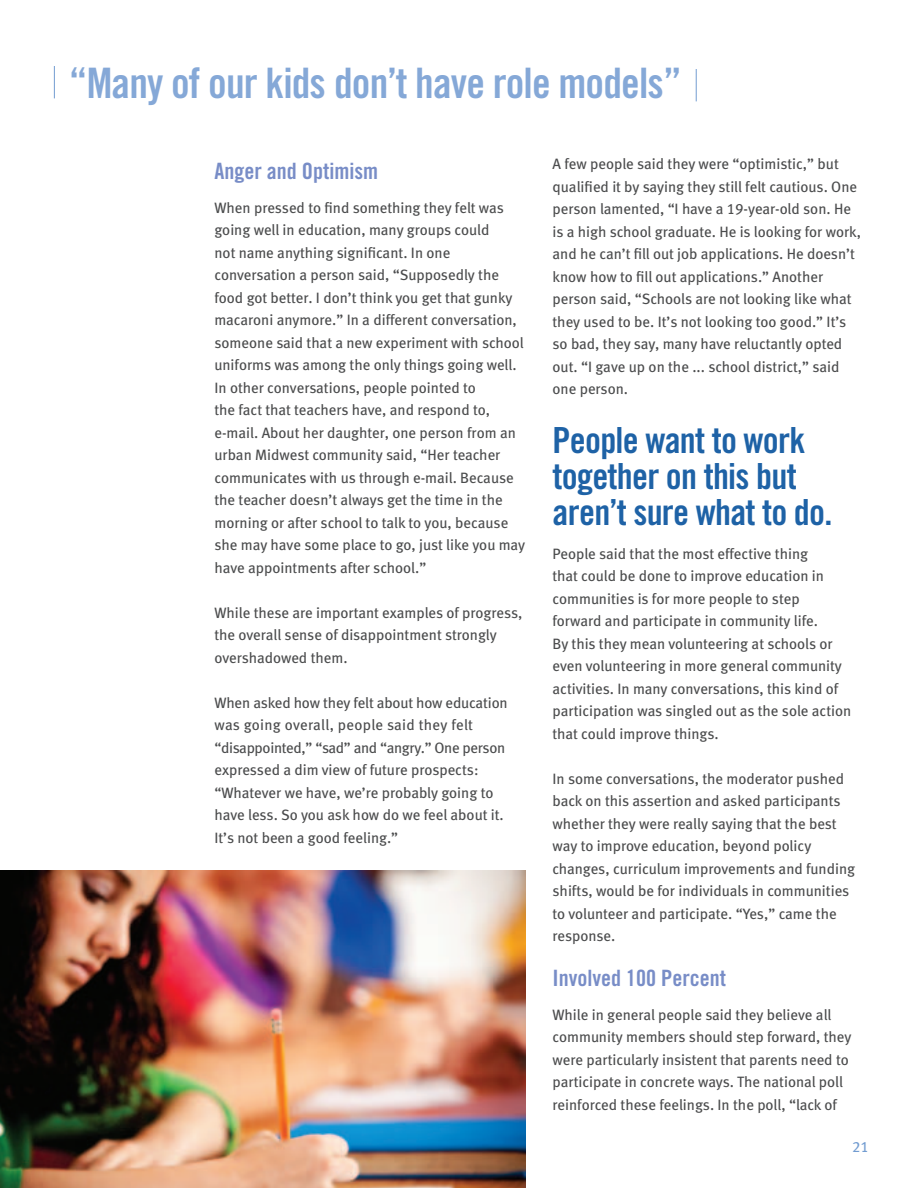
<style>
.page{position:relative;width:918px;height:1188px;background:#fff}
.page>*{position:absolute;margin:0;border:0;box-sizing:border-box;transform-origin:0 0}
.t1{font:42px "Trade Gothic Bold Cond Twenty";letter-spacing:-.02em;color:#85a8d7}
.t2{font:36px/36px "Trade Gothic Bold Cond Twenty";letter-spacing:-.02em;color:#1e62a6}
.t3{font:22.5px "Trade Gothic Bold Cond Twenty";color:#788dc7}
.t4{font:15px/22.5px "Meta Book LF";color:#4b4c4d}
.t5{font:15px "Meta Book LF";color:#729cd1}
</style>
<div class="page">
<hr style="left:54px;top:66px;width:1px;height:32px;background:#729cd1">
<hr style="left:696px;top:69px;width:1px;height:32px;background:#729cd1">
<img style="left:0;top:871px;width:526px;height:317px">
<h1 class="t1" style="left:69px;top:58px;width:614px">“Many of our kids don’t have role models”</h1>
<h3 class="t3" style="left:214px;top:158px;width:165px">Anger and Optimism</h3>
<p class="t4" style="left:214px;top:196px;width:312px">When pressed to find something they felt was going well in education, many groups could<br>not name anything significant. In one conversation a person said, “Supposedly the food got better. I don’t think you get that gunky macaroni anymore.” In a different conversation, someone said that a new experiment with school uniforms was among the only things going well.<br>In other conversations, people pointed to<br>the fact that teachers have, and respond to, e-mail. About her daughter, one person from an urban Midwest community said, “Her teacher communicates with us through e-mail. Because the teacher doesn’t always get the time in the morning or after school to talk to you, because she may have some place to go, just like you may have appointments after school.”</p>
<p class="t4" style="left:214px;top:601px;width:309px">While these are important examples of progress, the overall sense of disappointment strongly overshadowed them.</p>
<p class="t4" style="left:214px;top:691px;width:295px">When asked how they felt about how education was going overall, people said they felt “disappointed,” “sad” and “angry.” One person expressed a dim view of future prospects: “Whatever we have, we’re probably going to have less. So you ask how do we feel about it.<br>It’s not been a good feeling.”</p>
<p class="t4" style="left:553px;top:153px;width:310px">A few people said they were “optimistic,” but qualified it by saying they still felt cautious. One person lamented, “I have a 19-year-old son. He is a high school graduate. He is looking for work, and he can’t fill out job applications. He doesn’t know how to fill out applications.” Another person said, “Schools are not looking like what they used to be. It’s not looking too good.” It’s so bad, they say, many have reluctantly opted out. “I gave up on the ... school district,” said one person.</p>
<h2 class="t2" style="left:553px;top:422px;width:281px">People want to work together on this but aren’t sure what to do.</h2>
<p class="t4" style="left:553px;top:542px;width:300px">People said that the most effective thing<br>that could be done to improve education in communities is for more people to step forward and participate in community life.<br>By this they mean volunteering at schools or even volunteering in more general community activities. In many conversations, this kind of participation was singled out as the sole action that could improve things.</p>
<p class="t4" style="left:553px;top:767px;width:304px">In some conversations, the moderator pushed back on this assertion and asked participants whether they were really saying that the best way to improve education, beyond policy changes, curriculum improvements and funding shifts, would be for individuals in communities to volunteer and participate. “Yes,” came the response.</p>
<h3 class="t3" style="left:553px;top:964px;width:175px">Involved 100 Percent</h3>
<p class="t4" style="left:553px;top:1003px;width:301px">While in general people said they believe all community members should step forward, they were particularly insistent that parents need to participate in concrete ways. The national poll reinforced these feelings. In the poll, “lack of</p>
<p class="t5" style="left:852px;top:1138px;width:18px">21</p>
</div>
